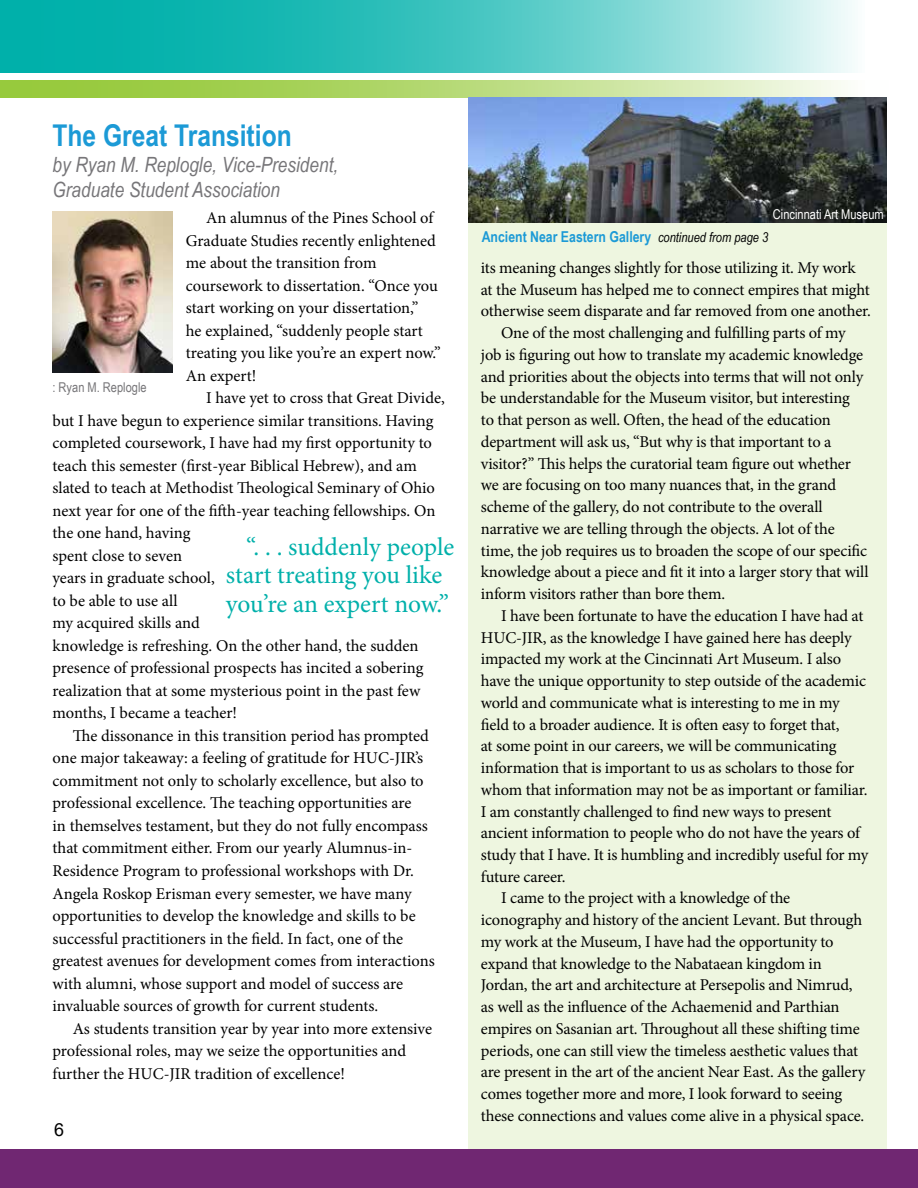
<style>
.page{position:relative;width:918px;height:1188px;background:#fff}
.page>*{position:absolute;margin:0;border:0;box-sizing:border-box;transform-origin:0 0}
.t1{font:700 30px "Arial Narrow";color:#1c9ad6}
.t2{font:25.5px/28.5px "Minion Pro";color:#00b0aa}
.t3{font:italic 21px/25.2px "Arial Narrow";color:#777679}
.t4{font:18px "Arial";color:#000}
.t5{font:16.5px/22.5px "Minion Pro";letter-spacing:-.01em;color:#000}
.t6{font:700 15px "Arial Narrow";color:#1c9ad6}
.t7{font:13.5px "Arial Narrow";color:#fff}
.t8{font:13.5px "Arial Narrow";color:#777679}
.s1{font-weight:400;font-style:italic;font-size:13.5px;color:#000}
</style>
<div class="page">
<div style="left:468px;top:92px;width:419px;height:1063px;background:#eef6e0"></div>
<div style="left:0;top:1150px;width:918px;height:38px;background:#702772"></div>
<svg style="left:0;top:0;width:855px;height:72px;background:#4cc7c3"></svg>
<svg style="left:0;top:80px;width:887px;height:17px;background:#bcdc83"></svg>
<img style="left:53px;top:211px;width:119px;height:161px">
<img style="left:468px;top:97px;width:419px;height:125px">
<h1 class="t1" style="left:52px;top:113px;width:241px">The Great Transition</h1>
<p class="t3" style="left:52px;top:151px;width:287px">by Ryan M. Replogle, Vice-President,<br>Graduate Student Association</p>
<p class="t5" style="left:186px;top:207px;width:256px;text-indent:20px">An alumnus of the Pines School of Graduate Studies recently enlightened me about the transition from coursework to dissertation. “Once you start working on your dissertation,”<br>he explained, “suddenly people start treating you like you’re an expert now.” An expert!</p>
<p class="t5" style="left:52px;top:387px;width:394px;text-indent:154px">I have yet to cross that Great Divide, but I have begun to experience similar transitions. Having completed coursework, I have had my first opportunity to teach this semester (first-year Biblical Hebrew), and am slated to teach at Methodist Theological Seminary of Ohio next year for one of the fifth-year teaching fellowships. On the one hand, having<br>spent close to seven<br>years in graduate school,<br>to be able to use all<br>my acquired skills and<br>knowledge is refreshing. On the other hand, the sudden presence of professional prospects has incited a sobering realization that at some mysterious point in the past few months, I became a teacher!</p>
<p class="t5" style="left:52px;top:725px;width:384px;text-indent:20px">The dissonance in this transition period has prompted one major takeaway: a feeling of gratitude for HUC-JIR’s commitment not only to scholarly excellence, but also to professional excellence. The teaching opportunities are<br>in themselves testament, but they do not fully encompass that commitment either. From our yearly Alumnus-in-Residence Program to professional workshops with Dr.<br>Angela Roskop Erisman every semester, we have many opportunities to develop the knowledge and skills to be successful practitioners in the field. In fact, one of the greatest avenues for development comes from interactions with alumni, whose support and model of success are invaluable sources of growth for current students.</p>
<p class="t5" style="left:52px;top:1017px;width:381px;text-indent:20px">As students transition year by year into more extensive professional roles, may we seize the opportunities and further the HUC-JIR tradition of excellence!</p>
<p class="t8" style="left:52px;top:378px;width:96px">: Ryan M. Replogle</p>
<h2 class="t2" style="left:226px;top:533px;width:230px;text-indent:20px">“. . . suddenly people start treating you like you’re an expert now.”</h2>
<p class="t4" style="left:54px;top:1118px;width:12px">6</p>
<p class="t7" style="left:773px;top:204px;width:112px">Cincinnati Art Museum</p>
<p class="t6" style="left:482px;top:226px;width:288px">Ancient Near Eastern Gallery <span class="s1">continued from page 3</span></p>
<p class="t5" style="left:481px;top:256px;width:376px">its meaning changes slightly for those utilizing it. My work</p>
<p class="t5" style="left:481px;top:278px;width:391px">at the Museum has helped me to connect empires that might</p>
<p class="t5" style="left:481px;top:300px;width:392px">otherwise seem disparate and far removed from one another.</p>
<p class="t5" style="left:501px;top:322px;width:346px">One of the most challenging and fulfilling parts of my</p>
<p class="t5" style="left:481px;top:343px;width:384px">job is figuring out how to translate my academic knowledge</p>
<p class="t5" style="left:481px;top:365px;width:384px">and priorities about the objects into terms that will not only</p>
<p class="t5" style="left:481px;top:387px;width:371px">be understandable for the Museum visitor, but interesting</p>
<p class="t5" style="left:481px;top:409px;width:351px">to that person as well. Often, the head of the education</p>
<p class="t5" style="left:481px;top:430px;width:352px">department will ask us, “But why is that important to a</p>
<p class="t5" style="left:481px;top:452px;width:372px">visitor?” This helps the curatorial team figure out whether</p>
<p class="t5" style="left:481px;top:474px;width:357px">we are focusing on too many nuances that, in the grand</p>
<p class="t5" style="left:481px;top:496px;width:343px">scheme of the gallery, do not contribute to the overall</p>
<p class="t5" style="left:481px;top:517px;width:355px">narrative we are telling through the objects. A lot of the</p>
<p class="t5" style="left:481px;top:539px;width:388px">time, the job requires us to broaden the scope of our specific</p>
<p class="t5" style="left:481px;top:561px;width:389px">knowledge about a piece and fit it into a larger story that will</p>
<p class="t5" style="left:481px;top:583px;width:246px">inform visitors rather than bore them.</p>
<p class="t5" style="left:501px;top:604px;width:364px">I have been fortunate to have the education I have had at</p>
<p class="t5" style="left:481px;top:626px;width:372px">HUC-JIR, as the knowledge I have gained here has deeply</p>
<p class="t5" style="left:481px;top:648px;width:362px">impacted my work at the Cincinnati Art Museum. I also</p>
<p class="t5" style="left:481px;top:670px;width:387px">have the unique opportunity to step outside of the academic</p>
<p class="t5" style="left:481px;top:691px;width:360px">world and communicate what is interesting to me in my</p>
<p class="t5" style="left:481px;top:713px;width:360px">field to a broader audience. It is often easy to forget that,</p>
<p class="t5" style="left:481px;top:735px;width:357px">at some point in our careers, we will be communicating</p>
<p class="t5" style="left:481px;top:757px;width:375px">information that is important to us as scholars to those for</p>
<p class="t5" style="left:481px;top:778px;width:388px">whom that information may not be as important or familiar.</p>
<p class="t5" style="left:481px;top:800px;width:352px">I am constantly challenged to find new ways to present</p>
<p class="t5" style="left:481px;top:822px;width:381px">ancient information to people who do not have the years of</p>
<p class="t5" style="left:481px;top:844px;width:389px">study that I have. It is humbling and incredibly useful for my</p>
<p class="t5" style="left:481px;top:865px;width:86px">future career.</p>
<p class="t5" style="left:501px;top:887px;width:291px">I came to the project with a knowledge of the</p>
<p class="t5" style="left:481px;top:909px;width:383px">iconography and history of the ancient Levant. But through</p>
<p class="t5" style="left:481px;top:931px;width:354px">my work at the Museum, I have had the opportunity to</p>
<p class="t5" style="left:481px;top:952px;width:343px">expand that knowledge to the Nabataean kingdom in</p>
<p class="t5" style="left:481px;top:974px;width:373px">Jordan, the art and architecture at Persepolis and Nimrud,</p>
<p class="t5" style="left:481px;top:996px;width:360px">as well as the influence of the Achaemenid and Parthian</p>
<p class="t5" style="left:481px;top:1018px;width:380px">empires on Sasanian art. Throughout all these shifting time</p>
<p class="t5" style="left:481px;top:1039px;width:379px">periods, one can still view the timeless aesthetic values that</p>
<p class="t5" style="left:481px;top:1061px;width:386px">are present in the art of the ancient Near East. As the gallery</p>
<p class="t5" style="left:481px;top:1083px;width:363px">comes together more and more, I look forward to seeing</p>
<p class="t5" style="left:481px;top:1105px;width:385px">these connections and values come alive in a physical space.</p>
</div>
